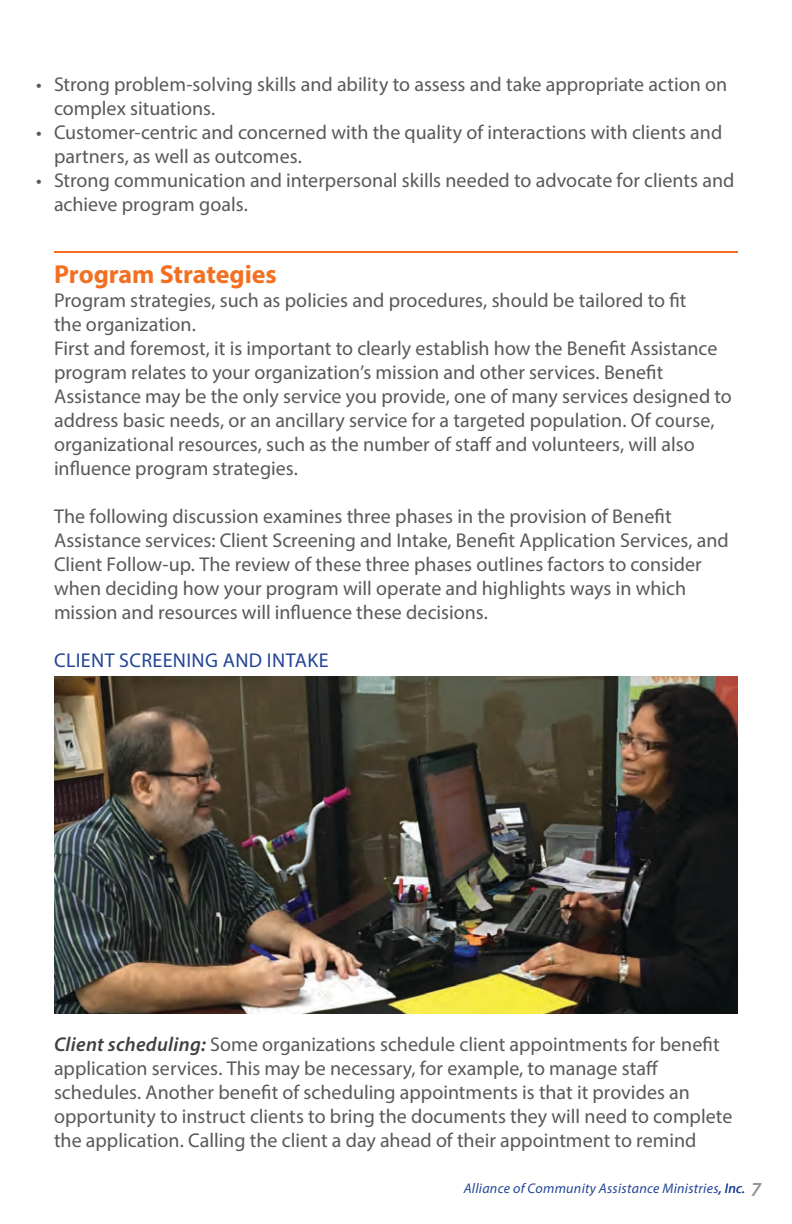
<style>
.page{position:relative;width:792px;height:1224px;background:#fff}
.page>*{position:absolute;margin:0;border:0;box-sizing:border-box;transform-origin:0 0}
.t1{font:700 26px "Myriad Pro";letter-spacing:-.005em;color:#f37021}
.t2{font:20px/24px "Myriad Pro";color:#58595b}
.t3{font:20px "Myriad Pro";letter-spacing:.02em;color:#224497}
.t4{font:italic 14px "Myriad Pro";letter-spacing:.02em;color:#224497}
.s1{font-weight:600;font-style:italic;color:#414142}
.s2{font-weight:600;font-size:20px;color:#949698}
</style>
<div class="page">
<hr style="left:54px;top:251px;width:684px;height:2px;background:#f37021">
<img style="left:54px;top:676px;width:684px;height:337px">
<p class="t2" style="left:54px;top:72px;width:675px;text-indent:-18px">• Strong problem-solving skills and ability to assess and take appropriate action on complex situations.</p>
<p class="t2" style="left:54px;top:120px;width:670px;text-indent:-18px">• Customer-centric and concerned with the quality of interactions with clients and partners, as well as outcomes.</p>
<p class="t2" style="left:54px;top:168px;width:682px;text-indent:-18px">• Strong communication and interpersonal skills needed to advocate for clients and achieve program goals.</p>
<h1 class="t1" style="left:54px;top:257px;width:224px">Program Strategies</h1>
<p class="t2" style="left:54px;top:288px;width:679px">Program strategies, such as policies and procedures, should be tailored to fit<br>the organization.<br>First and foremost, it is important to clearly establish how the Benefit Assistance program relates to your organization’s mission and other services. Benefit Assistance may be the only service you provide, one of many services designed to address basic needs, or an ancillary service for a targeted population. Of course, organizational resources, such as the number of staff and volunteers, will also influence program strategies.</p>
<p class="t2" style="left:54px;top:504px;width:676px">The following discussion examines three phases in the provision of Benefit Assistance services: Client Screening and Intake, Benefit Application Services, and Client Follow-up. The review of these three phases outlines factors to consider when deciding how your program will operate and highlights ways in which mission and resources will influence these decisions.</p>
<p class="t3" style="left:54px;top:648px;width:276px">CLIENT SCREENING AND INTAKE</p>
<p class="t2" style="left:54px;top:1032px;width:680px"><span class="s1">Client scheduling:</span> Some organizations schedule client appointments for benefit application services. This may be necessary, for example, to manage staff schedules. Another benefit of scheduling appointments is that it provides an opportunity to instruct clients to bring the documents they will need to complete the application. Calling the client a day ahead of their appointment to remind</p>
<p class="t4" style="left:464px;top:1180px;width:299px">Alliance of Community Assistance Ministries, Inc. <span class="s2">7</span></p>
</div>
